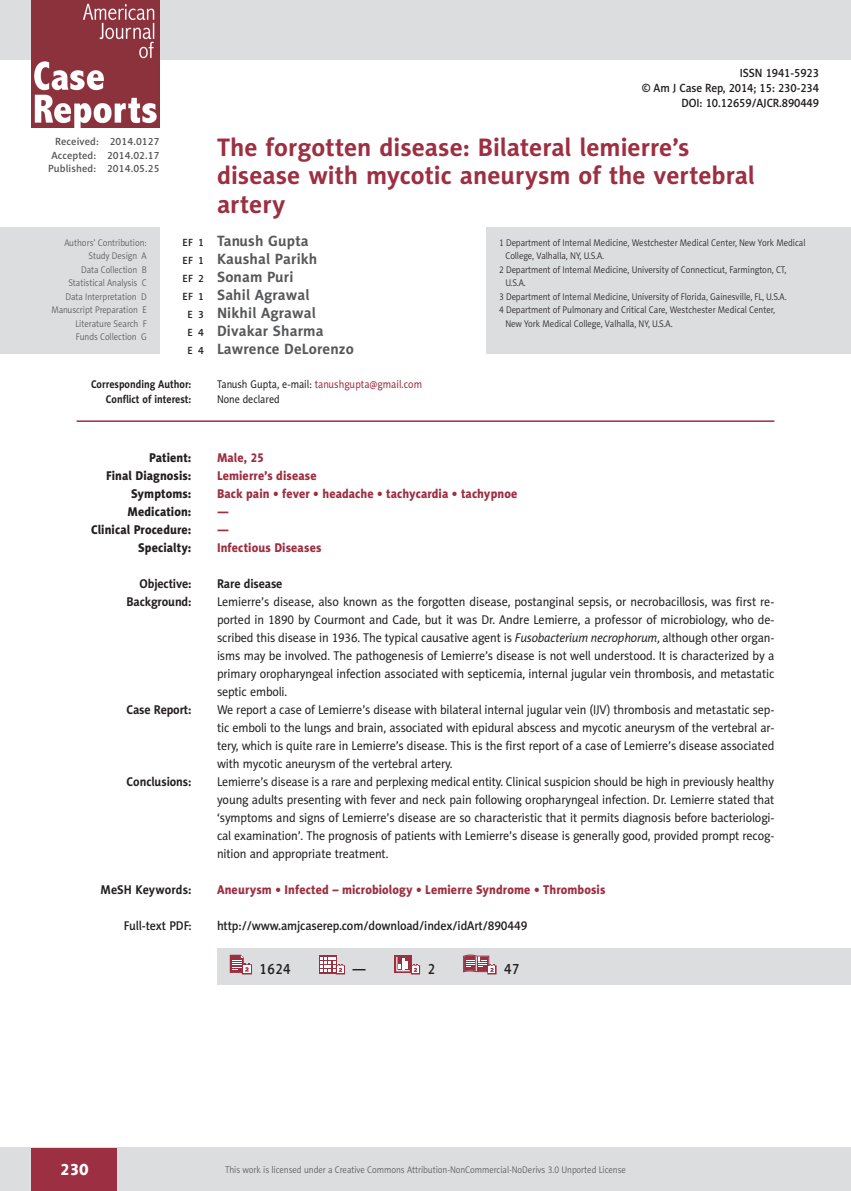
<style>
.page{position:relative;width:851px;height:1191px;background:#fff}
.page>*{position:absolute;margin:0;border:0;box-sizing:border-box;transform-origin:0 0}
.AJCR_Tytul{font:700 25.5px/28.5px "Naomi Sans EFN";color:#9d2f42}
.t1{font:16.5px "Naomi Sans EFN Heavy";color:#fff}
.AJCR_Autorzy{font:700 15px "Naomi Sans EFN";letter-spacing:.01em;color:#57585a}
.AJCR_dane{font:15px "Naomi Sans EFN Medium";letter-spacing:.03em;color:#231f20;scale:.9 1}
.AJCR_Summary_body{font:12.75px/18px "Naomi Sans EFN";letter-spacing:-.01em;color:#231f20;text-align:justify;scale:.95 1}
.AJCR_Summary_body-2{font:12.75px/18px "Naomi Sans EFN";letter-spacing:-.01em;color:#231f20;text-align:justify;scale:.94 1}
.AJCR_keywords{font:12.75px "Naomi Sans EFN Heavy";letter-spacing:.005em;color:#9d2f42;scale:.95 1}
.AJCR_keywords-2{font:12.75px "Naomi Sans EFN Heavy";letter-spacing:.005em;color:#231f20;scale:.95 1}
.AJCR_full_text_pdf{font:12.75px "Naomi Sans EFN Medium";letter-spacing:-.01em;color:#231f20;scale:.95 1}
.AJCR_Summary_body-3{font:700 12.75px "Naomi Sans EFN";letter-spacing:-.01em;color:#231f20;scale:.95 1}
.AJCR_keywords-3{font:700 12.75px "Naomi Sans EFN";letter-spacing:.005em;color:#231f20;scale:.95 1}
.AJCR_Summary_body-4{font:700 12.75px "Naomi Sans EFN";letter-spacing:-.01em;color:#231f20;scale:.94 1}
.AJCR_full_text_pdf-2{font:12px "Naomi Sans EFN Medium";letter-spacing:-.01em;color:#231f20;scale:.95 1}
.AJCR_Adres{font:11.25px "Naomi Sans EFN";color:#9d2f42;scale:.9 1}
.AJCR_Adres-2{font:700 11.25px "Naomi Sans EFN";color:#231f20;scale:.9 1}
.AJCR_Adres-3{font:11.25px "Naomi Sans EFN";color:#231f20;scale:.9 1}
.t2{font:10.5px "Naomi Sans EFN Medium";letter-spacing:.01em;color:#57585a}
.AJCR_Afiliacja{font:9.75px/13.5px "Naomi Sans EFN Light";color:#231f20;scale:.9 1}
.AJCR_pagina_sygnatur{font:9.75px "Naomi Sans EFN Light";color:#57585a;scale:.9 1}
.s1{font-family:"Naomi Sans EFN Medium";font-weight:400;font-size:10.5px;color:#231f20}
.s2{color:#231f20}
.s3{font-style:italic}
</style>
<div class="page">
<div style="left:217px;top:948px;width:633px;height:36px;background:#dcdddf"></div>
<svg style="left:230px;top:954px;width:22px;height:20px"></svg>
<div style="left:319px;top:955px;width:17px;height:18px;background:#9d2f42"></div>
<svg style="left:320px;top:956px;width:25px;height:18px"></svg>
<div style="left:394px;top:955px;width:18px;height:18px;background:#9d2f42"></div>
<svg style="left:396px;top:957px;width:24px;height:17px"></svg>
<svg style="left:463px;top:954px;width:33px;height:20px"></svg>
<hr style="left:77px;top:420px;width:697px;height:2px;background:#9d2f42">
<div style="left:0;top:228px;width:159px;height:126px;background:#dcdddf"></div>
<div style="left:486px;top:228px;width:364px;height:126px;background:#dcdddf"></div>
<hr style="left:850px;top:0;width:1px;height:60px;background:#dcdddf">
<div style="left:0;top:1147px;width:850px;height:44px;background:#dcdddf"></div>
<div style="left:32px;top:1148px;width:85px;height:42px;background:#9d2f42"></div>
<div style="left:0;top:0;width:850px;height:60px;background:#dcdddf"></div>
<img style="left:32px;top:0;width:127px;height:127px">
<p class="AJCR_full_text_pdf-2" style="left:739px;top:66px;width:85px">ISSN 1941-5923</p>
<p class="AJCR_full_text_pdf-2" style="left:641px;top:81px;width:188px">© Am J Case Rep, 2014; 15: 230-234</p>
<p class="AJCR_full_text_pdf-2" style="left:681px;top:96px;width:146px">DOI: 10.12659/AJCR.890449</p>
<p class="AJCR_Tytul" style="left:217px;top:133px;width:539px">The forgotten disease: Bilateral lemierre’s disease with mycotic aneurysm of the vertebral artery</p>
<p class="AJCR_Autorzy" style="left:182px;top:232px;width:128px"><span class="s1">EF 1</span> Tanush Gupta</p>
<p class="AJCR_Autorzy" style="left:182px;top:250px;width:136px"><span class="s1">EF 1</span> Kaushal Parikh</p>
<p class="AJCR_Autorzy" style="left:182px;top:268px;width:112px"><span class="s1">EF 2</span> Sonam Puri</p>
<p class="AJCR_Autorzy" style="left:182px;top:286px;width:128px"><span class="s1">EF 1</span> Sahil Agrawal</p>
<p class="AJCR_Autorzy" style="left:187px;top:304px;width:130px"><span class="s1">E 3</span> Nikhil Agrawal</p>
<p class="AJCR_Autorzy" style="left:187px;top:322px;width:137px"><span class="s1">E 4</span> Divakar Sharma</p>
<p class="AJCR_Autorzy" style="left:187px;top:340px;width:168px"><span class="s1">E 4</span> Lawrence DeLorenzo</p>
<p class="AJCR_Adres-2" style="left:91px;top:377px;width:113px">Corresponding Author:</p>
<p class="AJCR_Adres" style="left:217px;top:377px;width:229px"><span class="s2">Tanush Gupta, e-mail:</span> tanushgupta@gmail.com</p>
<p class="AJCR_Adres-2" style="left:106px;top:393px;width:97px">Conflict of interest:</p>
<p class="AJCR_Adres-3" style="left:217px;top:393px;width:71px">None declared</p>
<p class="t2" style="left:55px;top:136px;width:106px">Received: 2014.0127</p>
<p class="t2" style="left:51px;top:149px;width:110px">Accepted: 2014.02.17</p>
<p class="t2" style="left:48px;top:163px;width:113px">Published: 2014.05.25</p>
<p class="AJCR_pagina_sygnatur" style="left:64px;top:237px;width:93px">Authors’ Contribution:</p>
<p class="AJCR_pagina_sygnatur" style="left:88px;top:250px;width:66px">Study Design A</p>
<p class="AJCR_pagina_sygnatur" style="left:81px;top:264px;width:74px">Data Collection B</p>
<p class="AJCR_pagina_sygnatur" style="left:68px;top:277px;width:89px">Statistical Analysis C</p>
<p class="AJCR_pagina_sygnatur" style="left:65px;top:291px;width:92px">Data Interpretation D</p>
<p class="AJCR_pagina_sygnatur" style="left:51px;top:304px;width:107px">Manuscript Preparation E</p>
<p class="AJCR_pagina_sygnatur" style="left:75px;top:318px;width:81px">Literature Search F</p>
<p class="AJCR_pagina_sygnatur" style="left:76px;top:331px;width:80px">Funds Collection G</p>
<p class="AJCR_Afiliacja" style="left:505px;top:236px;width:335px;text-indent:-6px">1 Department of Internal Medicine, Westchester Medical Center, New York Medical<br>College, Valhalla, NY, U.S.A.</p>
<p class="AJCR_Afiliacja" style="left:505px;top:263px;width:313px;text-indent:-6px">2 Department of Internal Medicine, University of Connecticut, Farmington, CT,<br>U.S.A.</p>
<p class="AJCR_Afiliacja" style="left:499px;top:290px;width:321px">3 Department of Internal Medicine, University of Florida, Gainesville, FL, U.S.A.</p>
<p class="AJCR_Afiliacja" style="left:505px;top:303px;width:301px;text-indent:-6px">4 Department of Pulmonary and Critical Care, Westchester Medical Center,<br>New York Medical College, Valhalla, NY, U.S.A.</p>
<p class="AJCR_keywords-2" style="left:149px;top:450px;width:46px">Patient:</p>
<p class="AJCR_keywords" style="left:217px;top:450px;width:51px">Male, 25</p>
<p class="AJCR_keywords-2" style="left:106px;top:468px;width:91px">Final Diagnosis:</p>
<p class="AJCR_keywords" style="left:217px;top:468px;width:106px">Lemierre’s disease</p>
<p class="AJCR_keywords-2" style="left:131px;top:486px;width:65px">Symptoms:</p>
<p class="AJCR_keywords" style="left:217px;top:486px;width:318px">Back pain • fever • headache • tachycardia • tachypnoe</p>
<p class="AJCR_keywords-2" style="left:128px;top:504px;width:69px">Medication:</p>
<p class="AJCR_keywords" style="left:217px;top:504px;width:14px">—</p>
<p class="AJCR_keywords-2" style="left:91px;top:522px;width:107px">Clinical Procedure:</p>
<p class="AJCR_keywords" style="left:217px;top:522px;width:14px">—</p>
<p class="AJCR_keywords-2" style="left:138px;top:540px;width:58px">Specialty:</p>
<p class="AJCR_keywords" style="left:217px;top:540px;width:111px">Infectious Diseases</p>
<p class="AJCR_Summary_body-3" style="left:139px;top:576px;width:56px">Objective:</p>
<p class="AJCR_Summary_body-3" style="left:217px;top:576px;width:70px">Rare disease</p>
<p class="AJCR_Summary_body-3" style="left:126px;top:594px;width:70px">Background:</p>
<p class="AJCR_Summary_body" style="left:217px;top:593px;width:588px">Lemierre’s disease, also known as the forgotten disease, postanginal sepsis, or necrobacillosis, was first re&shy;ported in 1890 by Courmont and Cade, but it was Dr. Andre Lemierre, a professor of microbiology, who de&shy;scribed this disease in 1936. The typical causative agent is <span class="s3">Fusobacterium necrophorum,</span> although other organ&shy;isms may be involved. The pathogenesis of Lemierre’s disease is not well understood. It is characterized by a primary oropharyngeal infection associated with septicemia, internal jugular vein thrombosis, and metastatic septic emboli.</p>
<p class="AJCR_Summary_body-3" style="left:126px;top:702px;width:70px">Case Report:</p>
<p class="AJCR_Summary_body" style="left:217px;top:701px;width:588px">We report a case of Lemierre’s disease with bilateral internal jugular vein (IJV) thrombosis and metastatic sep&shy;tic emboli to the lungs and brain, associated with epidural abscess and mycotic aneurysm of the vertebral ar&shy;tery, which is quite rare in Lemierre’s disease. This is the first report of a case of Lemierre’s disease associated with mycotic aneurysm of the vertebral artery.</p>
<p class="AJCR_Summary_body-4" style="left:127px;top:774px;width:70px">Conclusions:</p>
<p class="AJCR_Summary_body-2" style="left:217px;top:773px;width:594px">Lemierre’s disease is a rare and perplexing medical entity. Clinical suspicion should be high in previously healthy young adults presenting with fever and neck pain following oropharyngeal infection. Dr. Lemierre stated that ‘symptoms and signs of Lemierre’s disease are so characteristic that it permits diagnosis before bacteriologi&shy;cal examination’. The prognosis of patients with Lemierre’s disease is generally good, provided prompt recog&shy;nition and appropriate treatment.</p>
<p class="AJCR_keywords-3" style="left:100px;top:882px;width:97px">MeSH Keywords:</p>
<p class="AJCR_keywords" style="left:217px;top:882px;width:410px">Aneurysm • Infected – microbiology • Lemierre Syndrome • Thrombosis</p>
<p class="AJCR_full_text_pdf" style="left:124px;top:918px;width:73px">Full-text PDF:</p>
<p class="AJCR_full_text_pdf" style="left:217px;top:918px;width:328px">http://www.amjcaserep.com/download/index/idArt/890449</p>
<p class="AJCR_dane" style="left:259px;top:960px;width:36px">1624</p>
<p class="AJCR_dane" style="left:352px;top:960px;width:16px">—</p>
<p class="AJCR_dane" style="left:427px;top:960px;width:10px">2</p>
<p class="AJCR_dane" style="left:504px;top:960px;width:19px">47</p>
<p class="t1" style="left:60px;top:1159px;width:30px">230</p>
<p class="AJCR_pagina_sygnatur" style="left:225px;top:1164px;width:447px">This work is licensed under a Creative Commons Attribution-NonCommercial-NoDerivs 3.0 Unported License</p>
</div>
